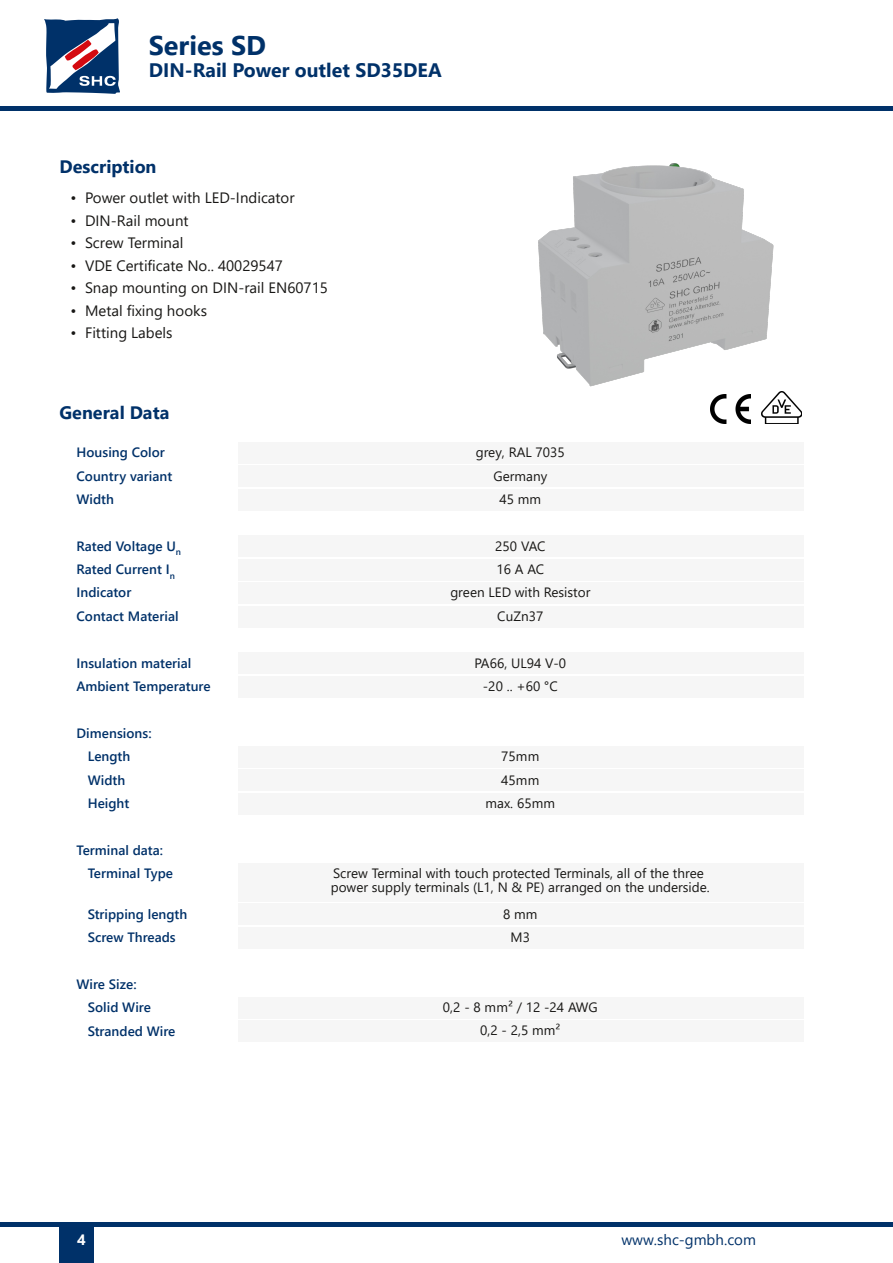
<style>
.page{position:relative;width:893px;height:1263px;background:#fff}
.page>*{position:absolute;margin:0;border:0;box-sizing:border-box;transform-origin:0 0}
.t1{font:700 27px "Segoe UI";color:#003169}
.t2{font:700 19.5px "Segoe UI";color:#003169}
.t3{font:700 18px "Segoe UI";color:#003169}
.t4{font:15px "Segoe UI";color:#181715}
.t5{font:15px "Segoe UI";color:#003169}
.t6{font:700 15px "Segoe UI";color:#fff}
.t7{font:13.5px/23.4px "Segoe UI";color:#181715;text-align:center}
.t8{font:600 13.5px/23.4px "Segoe UI";color:#003169}
</style>
<div class="page">
<div style="left:0;top:106px;width:893px;height:5px;background:#003169"></div>
<svg style="left:44px;top:18px;width:76px;height:76px"></svg>
<div style="left:238px;top:442px;width:566px;height:21px;background:#f6f6f6"></div>
<div style="left:238px;top:466px;width:566px;height:21px;background:#f6f6f6"></div>
<div style="left:238px;top:489px;width:566px;height:21px;background:#f6f6f6"></div>
<div style="left:238px;top:536px;width:566px;height:21px;background:#f6f6f6"></div>
<div style="left:238px;top:559px;width:566px;height:21px;background:#f6f6f6"></div>
<div style="left:238px;top:583px;width:566px;height:21px;background:#f6f6f6"></div>
<div style="left:238px;top:606px;width:566px;height:21px;background:#f6f6f6"></div>
<div style="left:238px;top:653px;width:566px;height:21px;background:#f6f6f6"></div>
<div style="left:238px;top:676px;width:566px;height:21px;background:#f6f6f6"></div>
<div style="left:238px;top:746px;width:566px;height:21px;background:#f6f6f6"></div>
<div style="left:238px;top:770px;width:566px;height:21px;background:#f6f6f6"></div>
<div style="left:238px;top:793px;width:566px;height:21px;background:#f6f6f6"></div>
<div style="left:238px;top:863px;width:566px;height:38px;background:#f6f6f6"></div>
<div style="left:238px;top:904px;width:566px;height:21px;background:#f6f6f6"></div>
<div style="left:238px;top:927px;width:566px;height:21px;background:#f6f6f6"></div>
<div style="left:238px;top:997px;width:566px;height:21px;background:#f6f6f6"></div>
<div style="left:238px;top:1020px;width:566px;height:22px;background:#f6f6f6"></div>
<img style="left:538px;top:163px;width:236px;height:224px">
<img style="left:761px;top:391px;width:41px;height:33px">
<div style="left:60px;top:1225px;width:34px;height:38px;background:#003169"></div>
<div style="left:0;top:1222px;width:893px;height:5px;background:#003169"></div>
<img style="left:710px;top:395px;width:41px;height:29px">
<h1 class="t1" style="left:149px;top:26px;width:119px">Series SD</h1>
<h2 class="t2" style="left:149px;top:56px;width:295px">DIN‐Rail Power outlet SD35DEA</h2>
<h3 class="t3" style="left:60px;top:153px;width:98px">Description</h3>
<p class="t4" style="left:70px;top:187px;width:226px">• Power outlet with LED‐Indicator</p>
<p class="t4" style="left:70px;top:210px;width:120px">• DIN‐Rail mount</p>
<p class="t4" style="left:70px;top:232px;width:115px">• Screw Terminal</p>
<p class="t4" style="left:70px;top:255px;width:214px">• VDE Certificate No.. 40029547</p>
<p class="t4" style="left:70px;top:277px;width:259px">• Snap mounting on DIN‐rail EN60715</p>
<p class="t4" style="left:70px;top:300px;width:138px">• Metal fixing hooks</p>
<p class="t4" style="left:70px;top:322px;width:104px">• Fitting Labels</p>
<h3 class="t3" style="left:60px;top:400px;width:111px">General Data</h3>
<p class="t8" style="left:77px;top:440px;width:90px">Housing Color</p>
<p class="t7" style="left:476px;top:440px;width:91px">grey, RAL 7035</p>
<p class="t8" style="left:77px;top:463px;width:97px">Country variant<br>Width</p>
<p class="t8" style="left:77px;top:533px;width:106px">Rated Voltage U<sub>n<br></sub>Rated Current I<sub>n<br></sub>Indicator<br>Contact Material</p>
<p class="t7" style="left:493px;top:463px;width:55px">Germany<br>45 mm</p>
<p class="t7" style="left:450px;top:533px;width:141px">250 VAC<br>16 A AC<br>green LED with Resistor<br>CuZn37</p>
<p class="t8" style="left:77px;top:650px;width:136px">Insulation material<br>Ambient Temperature</p>
<p class="t7" style="left:474px;top:650px;width:93px">PA66, UL94 V‐0 ‐20 .. +60 °C</p>
<p class="t8" style="left:88px;top:720px;width:65px;text-indent:-11px">Dimensions:<br>Length<br>Width</p>
<p class="t7" style="left:501px;top:744px;width:40px;text-align:left">75mm<br>45mm</p>
<p class="t8" style="left:88px;top:791px;width:43px">Height</p>
<p class="t7" style="left:485px;top:791px;width:71px">max. 65mm</p>
<p class="t8" style="left:88px;top:837px;width:87px;text-indent:-11px">Terminal data:<br>Terminal Type</p>
<p class="t8" style="left:88px;top:901px;width:101px">Stripping length</p>
<p class="t7" style="left:331px;top:866px;width:381px;line-height:13.5px;text-align:left">Screw Terminal with touch protected Terminals, all of the three power supply terminals ﴾L1, N &amp; PE﴿ arranged on the underside.</p>
<p class="t7" style="left:503px;top:901px;width:36px">8 mm</p>
<p class="t8" style="left:88px;top:925px;width:89px">Screw Threads</p>
<p class="t7" style="left:511px;top:924px;width:21px">M3</p>
<p class="t8" style="left:88px;top:971px;width:65px;text-indent:-11px">Wire Size:<br>Solid Wire</p>
<p class="t7" style="left:443px;top:995px;width:156px">0,2 ‐ 8 mm² / 12 ‐24 AWG</p>
<p class="t8" style="left:88px;top:1018px;width:89px">Stranded Wire</p>
<p class="t7" style="left:480px;top:1018px;width:82px">0,2 ‐ 2,5 mm²</p>
<p class="t6" style="left:77px;top:1229px;width:10px">4</p>
<p class="t5" style="left:621px;top:1229px;width:136px">www.shc‐gmbh.com</p>
</div>
